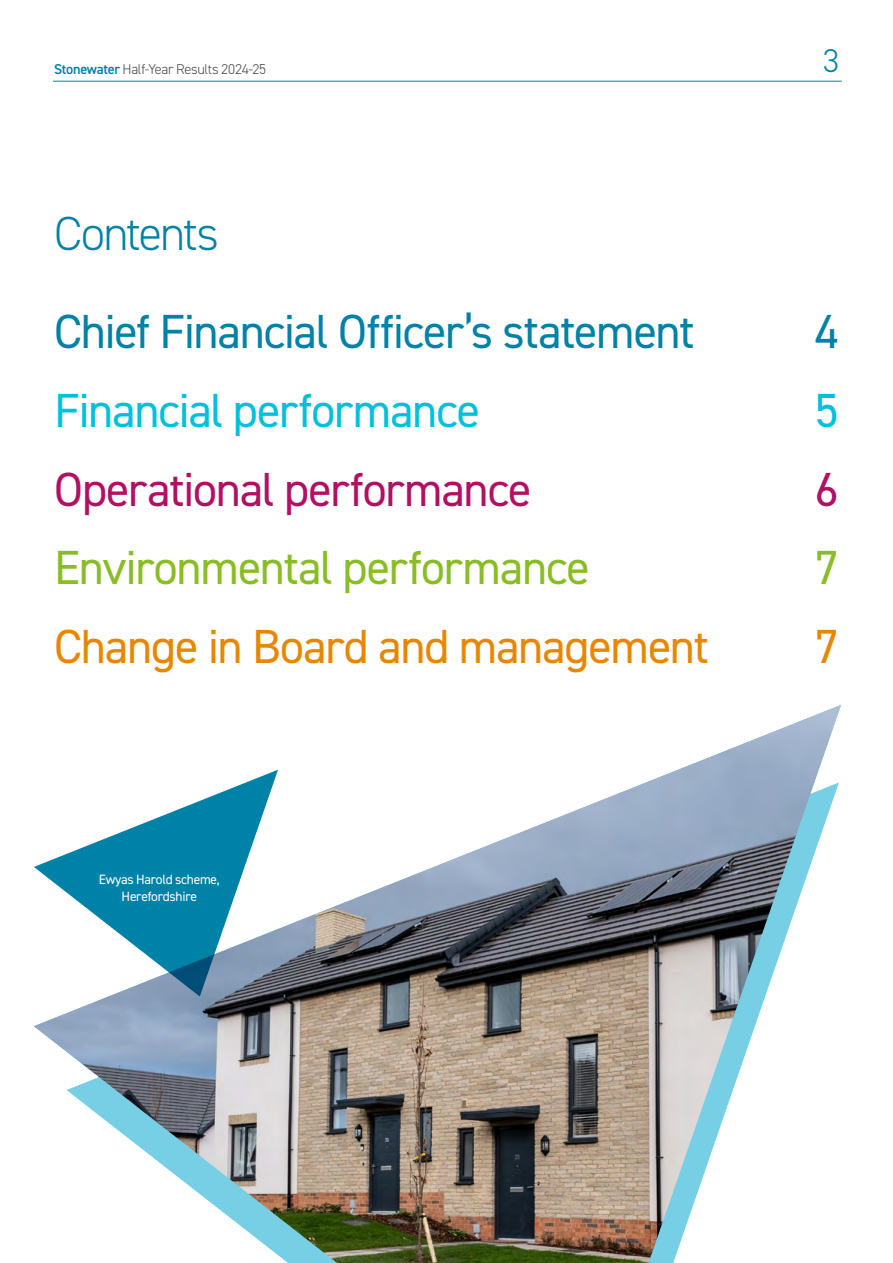
<style>
.page{position:relative;width:893px;height:1263px;background:#fff}
.page>*{position:absolute;margin:0;border:0;box-sizing:border-box;transform-origin:0 0}
.t1{font:48px "DIN2014";letter-spacing:-.025em;color:#0081a7}
.t2{font:48px "DIN2014";letter-spacing:-.025em;color:#e98600}
.t3{font:48px "DIN2014";letter-spacing:-.025em;color:#89bd24}
.t4{font:48px "DIN2014";letter-spacing:-.025em;color:#b21062}
.t5{font:48px "DIN2014";letter-spacing:-.025em;color:#00c0de}
.t6{font:300 48px "DIN2014";letter-spacing:-.04em;color:#0081a7}
.t7{font:300 33px "DIN2014";color:#0081a7}
.t8{font:300 14.25px "DIN2014";letter-spacing:-.02em;color:#4a4a49}
.t9{font:13.5px/16.2px "DIN2014";letter-spacing:-.02em;color:#fff;text-align:center}
.s1{font-weight:600;color:#0081a7}
</style>
<div class="page">
<hr style="left:53px;top:81px;width:789px;height:1px;background:#0081a7">
<img style="left:34px;top:705px;width:807px;height:558px">
<svg style="left:34px;top:770px;width:244px;height:226px"></svg>
<p class="t8" style="left:54px;top:61px;width:214px"><span class="s1">Stonewater</span> Half-Year Results 2024-25</p>
<h1 class="t6" style="left:54px;top:204px;width:166px">Contents</h1>
<h2 class="t7" style="left:823px;top:40px;width:18px">3</h2>
<h1 class="t1" style="left:54px;top:301px;width:642px">Chief Financial Officer’s statement</h1>
<h1 class="t1" style="left:815px;top:301px;width:25px">4</h1>
<h1 class="t5" style="left:54px;top:380px;width:428px">Financial performance</h1>
<h1 class="t5" style="left:815px;top:380px;width:25px">5</h1>
<h1 class="t4" style="left:54px;top:459px;width:479px">Operational performance</h1>
<h1 class="t4" style="left:815px;top:459px;width:25px">6</h1>
<h1 class="t3" style="left:54px;top:538px;width:537px">Environmental performance</h1>
<h1 class="t3" style="left:815px;top:538px;width:25px">7</h1>
<h1 class="t2" style="left:54px;top:617px;width:656px">Change in Board and management</h1>
<h1 class="t2" style="left:815px;top:617px;width:25px">7</h1>
<p class="t9" style="left:99px;top:871px;width:123px">Ewyas Harold scheme,<br>Herefordshire</p>
</div>
